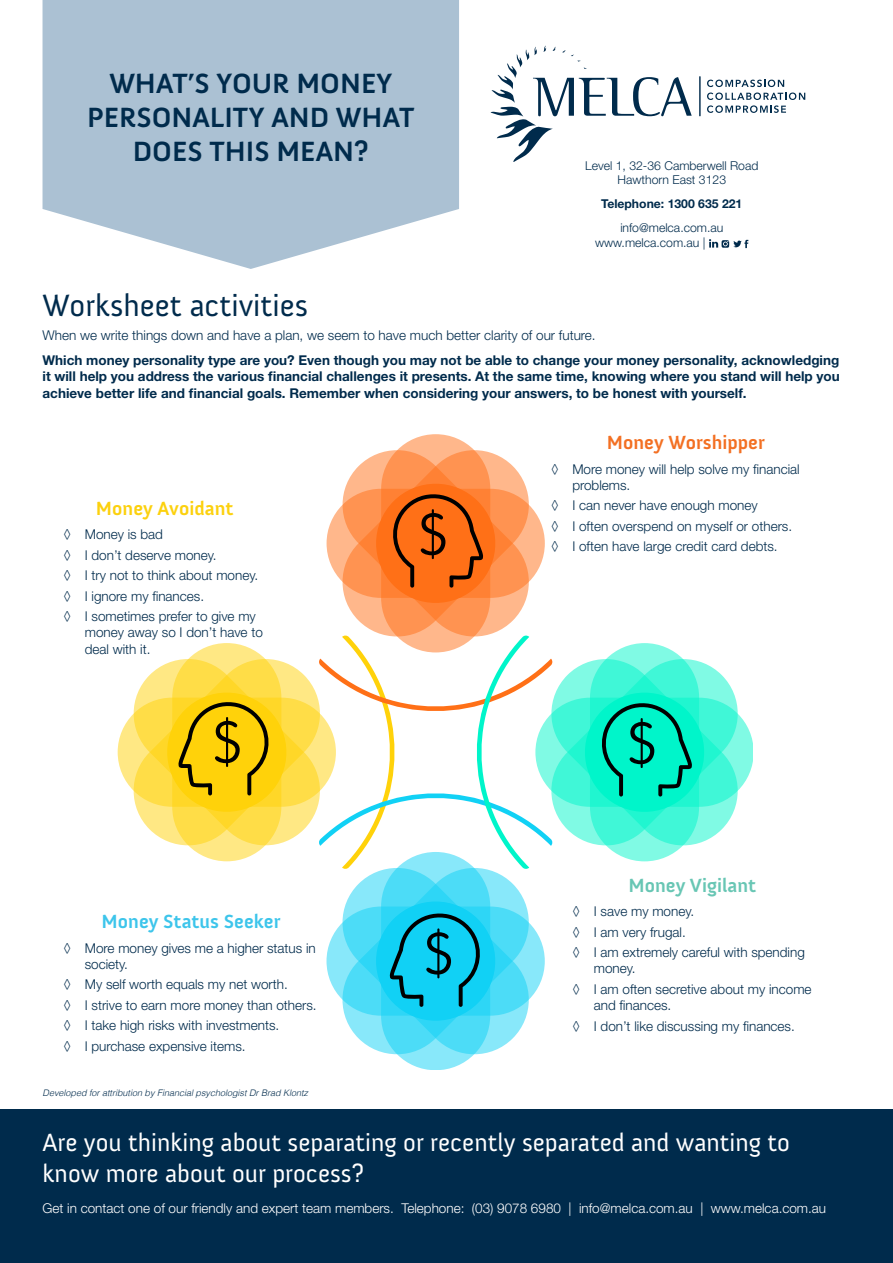
<style>
.page{position:relative;width:893px;height:1263px;background:#fff}
.page>*{position:absolute;margin:0;border:0;box-sizing:border-box;transform-origin:0 0}
.t1{font:100 58.5px "VAG Rounded";color:#000}
.body_headings{font:31.5px "Anivers";color:#002b4c}
.body_headings-2{font:700 28.5px/34.2px "Anivers";color:#002b4c;text-align:center}
.body_headings-3{font:25.5px/30.6px "Anivers";color:#fff}
.subheading{font:700 19.5px "Anivers";color:#3dc5eb}
.subheading-2{font:700 19.5px "Anivers";color:#f37023}
.subheading-3{font:700 19.5px "Anivers";color:#fcd10e}
.subheading-4{font:700 19.5px "Anivers";color:#68c6b4}
.body_copy{font:300 13.5px/16.2px "Helvetica Neue LT Std";color:#002b4c}
.body_copy-2{font:700 13.5px/16.2px "Helvetica Neue LT Std";color:#002b4c;text-align:justify}
.body_copy-3{font:300 13.5px "Helvetica Neue LT Std";color:#fff}
.t2{font:300 12.15px/14.7px "Helvetica Neue LT Std";color:#002b4c;text-align:center}
.t3{font:700 12.15px "Helvetica Neue LT Std";color:#002b4c}
.body_copy-4{font:italic 300 9px "Helvetica";color:#002b4c}
</style>
<div class="page">
<div style="left:0;top:1109px;width:893px;height:154px;background:#002b4c"></div>
<svg style="left:43px;top:0;width:416px;height:269px;background:#b4c7d7"></svg>
<hr style="left:699px;top:76px;width:2px;height:40px;background:#002b4c">
<svg style="left:491px;top:45px;width:201px;height:116px"></svg>
<svg style="left:707px;top:80px;width:98px;height:33px"></svg>
<svg style="left:709px;top:239px;width:39px;height:9px"></svg>
<div style="left:381px;top:434px;width:109px;height:218px;background:#ffb78b;border-radius:55px"></div>
<div style="left:118px;top:698px;width:218px;height:109px;background:#ffe884;border-radius:55px"></div>
<svg style="left:134px;top:450px;width:619px;height:619px"></svg>
<p class="body_headings-2" style="left:87px;top:66px;width:329px">WHAT’S YOUR MONEY<br>PERSONALITY AND WHAT<br>DOES THIS MEAN?</p>
<p class="t2" style="left:585px;top:158px;width:175px">Level 1, 32-36 Camberwell Road<br>Hawthorn East 3123</p>
<p class="t3" style="left:601px;top:196px;width:143px">Telephone: 1300 635 221</p>
<p class="t2" style="left:595px;top:220px;width:130px;text-align:left;text-indent:25px">info@melca.com.au www.melca.com.au |</p>
<p class="body_headings" style="left:43px;top:288px;width:267px">Worksheet activities</p>
<p class="body_copy" style="left:43px;top:327px;width:555px">When we write things down and have a plan, we seem to have much better clarity of our future.</p>
<p class="body_copy-2" style="left:43px;top:352px;width:799px">Which money personality type are you? Even though you may not be able to change your money personality, acknowledging it will help you address the various financial challenges it presents. At the same time, knowing where you stand will help you achieve better life and financial goals. Remember when considering your answers, to be honest with yourself.</p>
<p class="subheading-3" style="left:96px;top:497px;width:139px">Money Avoidant</p>
<p class="body_copy" style="left:64px;top:526px;width:101px">◊ Money is bad</p>
<p class="body_copy" style="left:64px;top:547px;width:155px">◊ I don’t deserve money.</p>
<p class="body_copy" style="left:64px;top:567px;width:196px">◊ I try not to think about money.</p>
<p class="body_copy" style="left:64px;top:587px;width:142px">◊ I ignore my finances.</p>
<p class="body_copy" style="left:85px;top:608px;width:180px;text-indent:-21px">◊ I sometimes prefer to give my money away so I don’t have to deal with it.</p>
<p class="t1" style="left:214px;top:709px;width:29px">$</p>
<p class="subheading" style="left:102px;top:911px;width:181px">Money Status Seeker</p>
<p class="body_copy" style="left:85px;top:939px;width:233px;text-indent:-21px">◊ More money gives me a higher status in society.</p>
<p class="body_copy" style="left:64px;top:976px;width:226px">◊ My self worth equals my net worth.</p>
<p class="body_copy" style="left:64px;top:996px;width:255px">◊ I strive to earn more money than others.</p>
<p class="body_copy" style="left:64px;top:1017px;width:217px">◊ I take high risks with investments.</p>
<p class="body_copy" style="left:64px;top:1037px;width:184px">◊ I purchase expensive items.</p>
<p class="body_copy-4" style="left:43px;top:1085px;width:267px">Developed for attribution by Financial psychologist Dr Brad Klontz</p>
<p class="t1" style="left:420px;top:501px;width:29px">$</p>
<p class="t1" style="left:425px;top:920px;width:29px">$</p>
<p class="subheading-2" style="left:607px;top:432px;width:160px">Money Worshipper</p>
<p class="body_copy" style="left:572px;top:460px;width:229px;text-indent:-21px">◊ More money will help solve my financial problems.</p>
<p class="body_copy" style="left:551px;top:497px;width:208px">◊ I can never have enough money</p>
<p class="body_copy" style="left:551px;top:517px;width:243px">◊ I often overspend on myself or others.</p>
<p class="body_copy" style="left:551px;top:538px;width:228px">◊ I often have large credit card debts.</p>
<p class="t1" style="left:628px;top:710px;width:29px">$</p>
<p class="subheading-4" style="left:628px;top:874px;width:129px">Money Vigilant</p>
<p class="body_copy" style="left:573px;top:903px;width:123px">◊ I save my money.</p>
<p class="body_copy" style="left:573px;top:923px;width:115px">◊ I am very frugal.</p>
<p class="body_copy" style="left:594px;top:944px;width:213px;text-indent:-21px">◊ I am extremely careful with spending money.</p>
<p class="body_copy" style="left:594px;top:981px;width:219px;text-indent:-21px">◊ I am often secretive about my income and finances.</p>
<p class="body_copy" style="left:573px;top:1017px;width:224px">◊ I don’t like discussing my finances.</p>
<p class="body_headings-3" style="left:43px;top:1128px;width:749px">Are you thinking about separating or recently separated and wanting to know more about our process?</p>
<p class="body_copy-3" style="left:43px;top:1200px;width:785px">Get in contact one of our friendly and expert team members. Telephone: (03) 9078 6980 | info@melca.com.au | www.melca.com.au</p>
</div>
